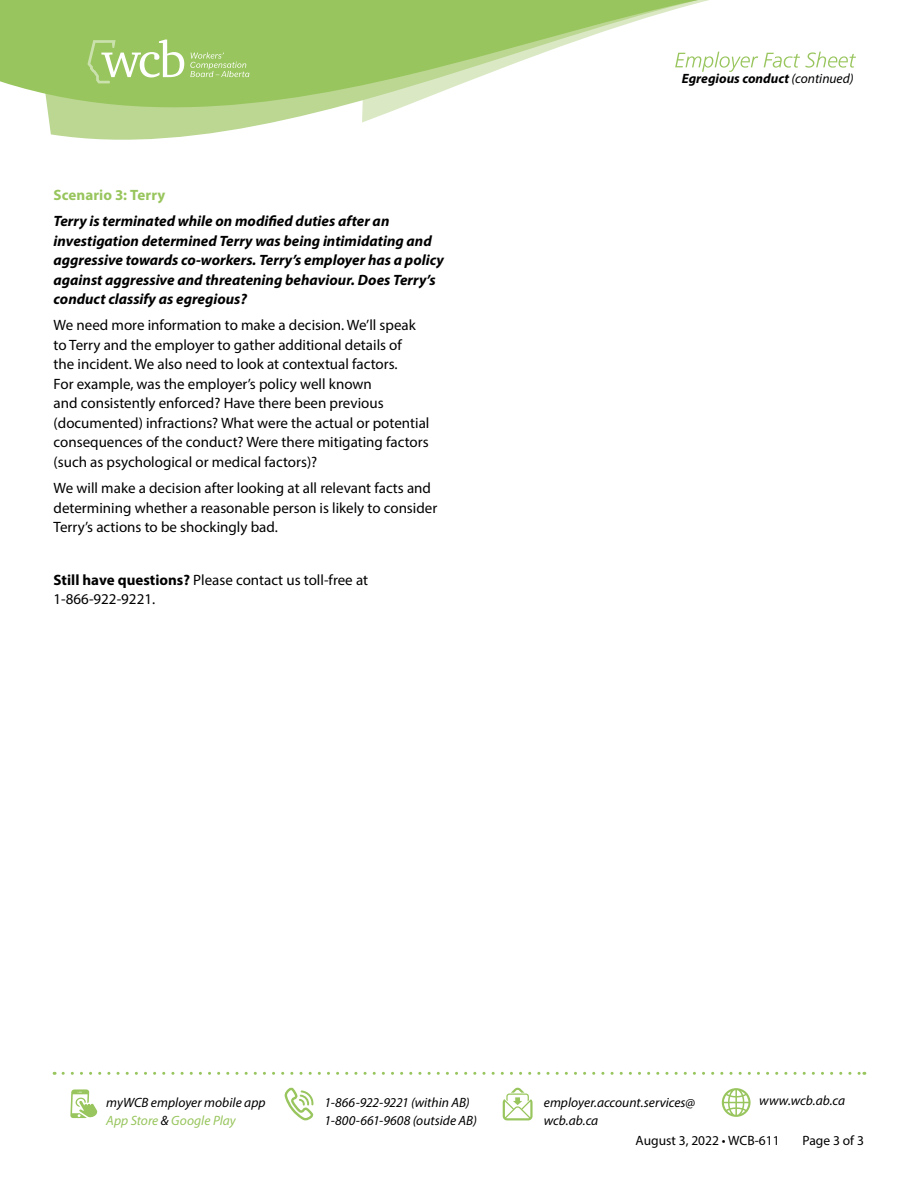
<style>
.page{position:relative;width:918px;height:1188px;background:#fff}
.page>*{position:absolute;margin:0;border:0;box-sizing:border-box;transform-origin:0 0}
.Body_Text{font:15px/19.5px "Myriad Pro";color:#000}
.Body_Text-2{font:italic 700 15px/19.5px "Myriad Pro";color:#000}
.Subheading{font:700 15px "Myriad Pro";letter-spacing:.005em;color:#98c55d}
.t1{font:italic 13.5px/18px "Myriad Pro";color:#000}
.t2{font:13.5px "Myriad Pro";color:#000}
.t3{font:italic 700 13.5px "Myriad Pro";color:#000}
.s1{font-weight:700}
.s2{font-weight:400}
.s3{color:#98c55d}
</style>
<div class="page">
<svg style="left:0;top:0;width:821px;height:140px"></svg>
<svg style="left:190px;top:52px;width:59px;height:25px"></svg>
<svg style="left:53px;top:40px;width:131px;height:43px;background:#a9ce77"></svg>
<svg style="left:675px;top:52px;width:181px;height:20px"></svg>
<svg style="left:285px;top:1088px;width:29px;height:32px"></svg>
<svg style="left:503px;top:1088px;width:30px;height:32px"></svg>
<svg style="left:63px;top:1072px;width:802px;height:3px"></svg>
<svg style="left:722px;top:1088px;width:29px;height:29px"></svg>
<svg style="left:70px;top:1089px;width:28px;height:30px"></svg>
<p class="Subheading" style="left:54px;top:185px;width:113px">Scenario 3: Terry</p>
<p class="Body_Text-2" style="left:54px;top:211px;width:392px">Terry is terminated while on modified duties after an investigation determined Terry was being intimidating and aggressive towards co-workers. Terry’s employer has a policy against aggressive and threatening behaviour. Does Terry’s conduct classify as egregious?</p>
<p class="Body_Text" style="left:54px;top:315px;width:377px">We need more information to make a decision. We’ll speak to Terry and the employer to gather additional details of<br>the incident. We also need to look at contextual factors.<br>For example, was the employer’s policy well known<br>and consistently enforced? Have there been previous (documented) infractions? What were the actual or potential consequences of the conduct? Were there mitigating factors (such as psychological or medical factors)?</p>
<p class="Body_Text" style="left:54px;top:478px;width:385px">We will make a decision after looking at all relevant facts and determining whether a reasonable person is likely to consider<br>Terry’s actions to be shockingly bad.</p>
<p class="Body_Text" style="left:54px;top:570px;width:316px"><span class="s1">Still have questions?</span> Please contact us toll-free at<br>1-866-922-9221.</p>
<p class="t3" style="left:682px;top:70px;width:173px">Egregious conduct <span class="s2">(continued)</span></p>
<p class="t1" style="left:106px;top:1093px;width:161px">myWCB employer mobile app<br><span class="s3">App Store</span> &amp; <span class="s3">Google Play</span></p>
<p class="t1" style="left:325px;top:1093px;width:154px">1-866-922-9221 (within AB)<br>1-800-661-9608 (outside AB)</p>
<p class="t1" style="left:544px;top:1093px;width:153px">employer.account.services@</p>
<p class="t1" style="left:759px;top:1091px;width:88px">www.wcb.ab.ca</p>
<p class="t1" style="left:544px;top:1111px;width:56px">wcb.ab.ca</p>
<p class="t2" style="left:636px;top:1132px;width:146px">August 3, 2022 • WCB-611</p>
<p class="t2" style="left:803px;top:1132px;width:63px">Page 3 of 3</p>
</div>
